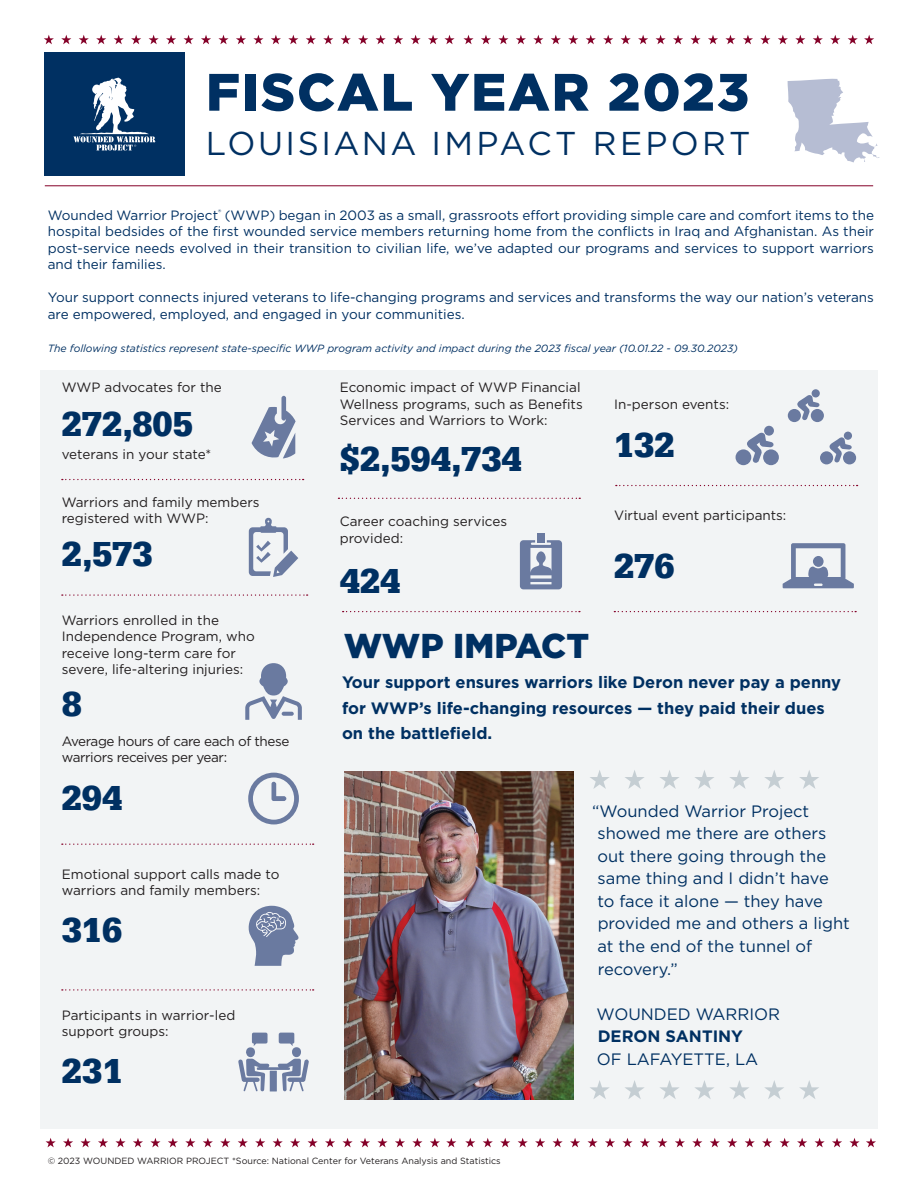
<style>
.page{position:relative;width:918px;height:1188px;background:#fff}
.page>*{position:absolute;margin:0;border:0;box-sizing:border-box;transform-origin:0 0}
.t1{font:900 52.65px "Gotham HTF";letter-spacing:.035em;color:#003062}
.t2{font:700 36px "Serifa";color:#003062}
.t3{font:900 34.5px "Gotham HTF";color:#003062}
.t4{font:33px "Gotham";letter-spacing:.075em;color:#003062}
.t5{font:16.5px/22.5px "Gotham";color:#003062}
.t6{font:700 16.5px/25.5px "Gotham";color:#003062}
.t7{font:13.5px/16.5px "Gotham";color:#003062;text-align:justify}
.t8{font:13.5px/16.5px "Gotham";color:#231f20}
.t9{font:13.5px/16.5px "Gotham";letter-spacing:-.03em;color:#231f20}
.t10{font:italic 10.5px "Gotham";color:#003062}
.t11{font:9px "Gotham";color:#231f20}
</style>
<div class="page">
<div style="left:40px;top:370px;width:838px;height:759px;background:#f2f4f5"></div>
<svg style="left:46px;top:1138px;width:394px;height:9px"></svg>
<svg style="left:446px;top:1138px;width:10px;height:9px"></svg>
<svg style="left:465px;top:1138px;width:395px;height:9px"></svg>
<svg style="left:866px;top:1138px;width:10px;height:9px"></svg>
<svg style="left:616px;top:485px;width:242px;height:1px"></svg>
<div style="left:537px;top:533px;width:7px;height:10px;background:#6a7aa0"></div>
<svg style="left:520px;top:540px;width:42px;height:49px"></svg>
<div style="left:812px;top:389px;width:8px;height:8px;background:#6a7aa0;border-radius:50%"></div>
<svg style="left:797px;top:395px;width:23px;height:25px"></svg>
<div style="left:811px;top:409px;width:13px;height:13px;background:#6a7aa0;border-radius:50%"></div>
<div style="left:788px;top:409px;width:13px;height:13px;background:#6a7aa0;border-radius:50%"></div>
<div style="left:844px;top:432px;width:8px;height:8px;background:#6a7aa0;border-radius:50%"></div>
<svg style="left:829px;top:437px;width:23px;height:25px"></svg>
<div style="left:843px;top:451px;width:13px;height:13px;background:#6a7aa0;border-radius:50%"></div>
<div style="left:820px;top:451px;width:13px;height:13px;background:#6a7aa0;border-radius:50%"></div>
<div style="left:764px;top:426px;width:10px;height:10px;background:#6a7aa0;border-radius:50%"></div>
<svg style="left:747px;top:433px;width:27px;height:30px"></svg>
<div style="left:763px;top:449px;width:16px;height:16px;background:#6a7aa0;border-radius:50%"></div>
<div style="left:736px;top:449px;width:15px;height:16px;background:#6a7aa0;border-radius:50%"></div>
<svg style="left:783px;top:543px;width:71px;height:45px"></svg>
<div style="left:813px;top:556px;width:11px;height:11px;background:#6a7aa0;border-radius:50%"></div>
<svg style="left:62px;top:594px;width:246px;height:2px"></svg>
<svg style="left:338px;top:498px;width:242px;height:1px"></svg>
<svg style="left:62px;top:479px;width:242px;height:1px"></svg>
<svg style="left:62px;top:989px;width:252px;height:2px"></svg>
<svg style="left:62px;top:844px;width:252px;height:1px"></svg>
<svg style="left:238px;top:1033px;width:71px;height:58px"></svg>
<svg style="left:249px;top:518px;width:49px;height:59px"></svg>
<svg style="left:245px;top:663px;width:57px;height:57px"></svg>
<svg style="left:248px;top:773px;width:51px;height:51px"></svg>
<svg style="left:252px;top:396px;width:44px;height:63px"></svg>
<svg style="left:343px;top:611px;width:237px;height:1px"></svg>
<svg style="left:614px;top:611px;width:242px;height:1px"></svg>
<svg style="left:249px;top:906px;width:50px;height:60px"></svg>
<div style="left:44px;top:52px;width:141px;height:124px;background:#003062"></div>
<hr style="left:45px;top:185px;width:828px;height:1px;background:#840128">
<svg style="left:44px;top:35px;width:394px;height:9px"></svg>
<svg style="left:444px;top:35px;width:11px;height:9px"></svg>
<svg style="left:463px;top:35px;width:395px;height:9px"></svg>
<svg style="left:864px;top:35px;width:10px;height:9px"></svg>
<svg style="left:74px;top:78px;width:81px;height:73px"></svg>
<svg style="left:788px;top:79px;width:92px;height:83px"></svg>
<img style="left:344px;top:772px;width:229px;height:327px">
<svg style="left:590px;top:770px;width:229px;height:19px"></svg>
<svg style="left:590px;top:1080px;width:229px;height:19px"></svg>
<h1 class="t1" style="left:206px;top:62px;width:545px">FISCAL YEAR 2023</h1>
<h3 class="t4" style="left:206px;top:122px;width:546px">LOUISIANA IMPACT REPORT</h3>
<p class="t7" style="left:48px;top:207px;width:828px">Wounded Warrior Project<sup>®</sup> (WWP) began in 2003 as a small, grassroots effort providing simple care and comfort items to the hospital bedsides of the first wounded service members returning home from the conflicts in Iraq and Afghanistan. As their post-service needs evolved in their transition to civilian life, we’ve adapted our programs and services to support warriors and their families.</p>
<p class="t7" style="left:48px;top:289px;width:828px">Your support connects injured veterans to life-changing programs and services and transforms the way our nation’s veterans are empowered, employed, and engaged in your communities.</p>
<p class="t10" style="left:48px;top:341px;width:692px">The following statistics represent state-specific WWP program activity and impact during the 2023 fiscal year (10.01.22 - 09.30.2023)</p>
<p class="t8" style="left:62px;top:379px;width:162px">WWP advocates for the</p>
<h2 class="t2" style="left:62px;top:403px;width:133px">272,805</h2>
<p class="t8" style="left:62px;top:446px;width:151px">veterans in your state*</p>
<p class="t8" style="left:62px;top:494px;width:199px">Warriors and family members registered with WWP:</p>
<h2 class="t2" style="left:62px;top:533px;width:92px">2,573</h2>
<p class="t8" style="left:62px;top:611px;width:194px">Warriors enrolled in the<br>Independence Program, who receive long-term care for severe, life-altering injuries:</p>
<h2 class="t2" style="left:62px;top:683px;width:22px">8</h2>
<p class="t9" style="left:62px;top:733px;width:229px">Average hours of care each of these warriors receives per year:</p>
<h2 class="t2" style="left:62px;top:777px;width:62px">294</h2>
<p class="t8" style="left:62px;top:865px;width:219px">Emotional support calls made to warriors and family members:</p>
<h2 class="t2" style="left:62px;top:909px;width:62px">316</h2>
<p class="t8" style="left:62px;top:1006px;width:175px">Participants in warrior-led support groups:</p>
<h2 class="t2" style="left:62px;top:1050px;width:63px">231</h2>
<p class="t8" style="left:340px;top:379px;width:244px">Economic impact of WWP Financial<br>Wellness programs, such as Benefits<br>Services and Warriors to Work:</p>
<h2 class="t2" style="left:340px;top:437px;width:183px">$2,594,734</h2>
<p class="t8" style="left:340px;top:513px;width:169px">Career coaching services provided:</p>
<h2 class="t2" style="left:340px;top:559px;width:62px">424</h2>
<h3 class="t3" style="left:344px;top:625px;width:247px">WWP IMPACT</h3>
<p class="t8" style="left:614px;top:396px;width:117px">In-person events:</p>
<h2 class="t2" style="left:614px;top:424px;width:62px">132</h2>
<p class="t8" style="left:614px;top:507px;width:174px">Virtual event participants:</p>
<h2 class="t2" style="left:614px;top:544px;width:62px">276</h2>
<p class="t6" style="left:342px;top:669px;width:501px">Your support ensures warriors like Deron never pay a penny for WWP’s life-changing resources — they paid their dues on the battlefield.</p>
<p class="t5" style="left:597px;top:800px;width:254px;text-indent:-5px">“Wounded Warrior Project showed me there are others out there going through the same thing and I didn’t have<br>to face it alone — they have provided me and others a light at the end of the tunnel of recovery.”</p>
<p class="t5" style="left:597px;top:1002px;width:185px">WOUNDED WARRIOR</p>
<p class="t6" style="left:598px;top:1023px;width:147px">DERON SANTINY</p>
<p class="t5" style="left:597px;top:1047px;width:163px">OF LAFAYETTE, LA</p>
<p class="t11" style="left:48px;top:1155px;width:455px">© 2023 WOUNDED WARRIOR PROJECT *Source: National Center for Veterans Analysis and Statistics</p>
</div>
